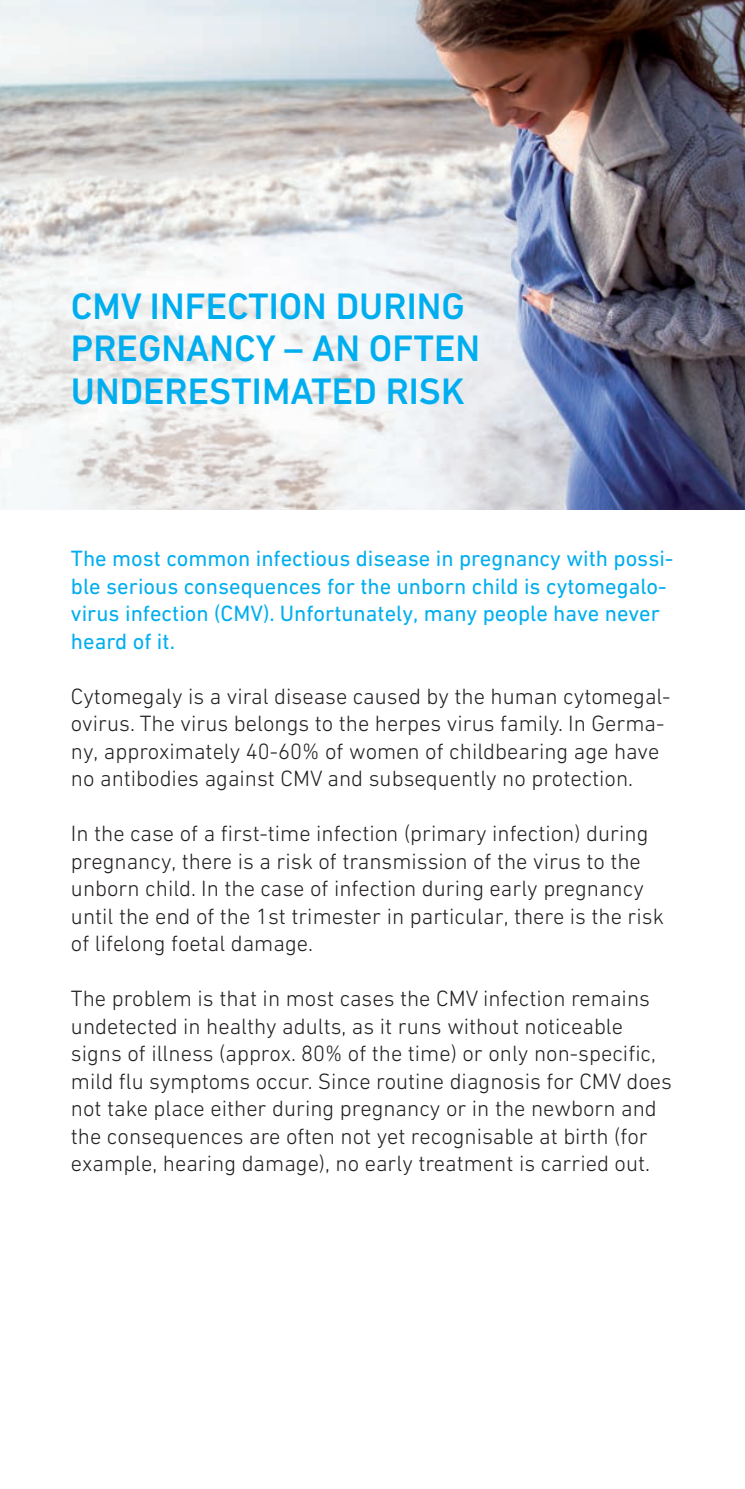
<style>
.page{position:relative;width:745px;height:1489px;background:#fff}
.page>*{position:absolute;margin:0;border:0;box-sizing:border-box;transform-origin:0 0}
.t1{font:500 37.5px/42.5px "DIN Next W1 G";color:#00aeef}
.t2{font:300 22.5px/27.5px "DIN Next W1 G";color:#231f20}
.t3{font:22.5px/27.5px "DIN Next W1 G";color:#00aeef}
</style>
<div class="page">
<img style="left:0;top:0;width:744px;height:509px">
<h1 class="t1" style="left:71px;top:284px;width:410px">CMV INFECTION DURING<br>PREGNANCY – AN OFTEN<br>UNDERESTIMATED RISK</h1>
<p class="t3" style="left:71px;top:544px;width:603px">The most common infectious disease in pregnancy with possi&shy;ble serious consequences for the unborn child is cytomegalo&shy;virus infection (CMV). Unfortunately, many people have never heard of it.</p>
<p class="t2" style="left:71px;top:682px;width:600px">Cytomegaly is a viral disease caused by the human cytomegal&shy;ovirus. The virus belongs to the herpes virus family. In Germa&shy;ny, approximately 40-60% of women of childbearing age have no antibodies against CMV and subsequently no protection.</p>
<p class="t2" style="left:71px;top:819px;width:594px">In the case of a first-time infection (primary infection) during pregnancy, there is a risk of transmission of the virus to the unborn child. In the case of infection during early pregnancy until the end of the 1st trimester in particular, there is the risk of lifelong foetal damage.</p>
<p class="t2" style="left:71px;top:984px;width:602px">The problem is that in most cases the CMV infection remains undetected in healthy adults, as it runs without noticeable signs of illness (approx. 80% of the time) or only non-specific, mild flu symptoms occur. Since routine diagnosis for CMV does not take place either during pregnancy or in the newborn and the consequences are often not yet recognisable at birth (for example, hearing damage), no early treatment is carried out.</p>
</div>
